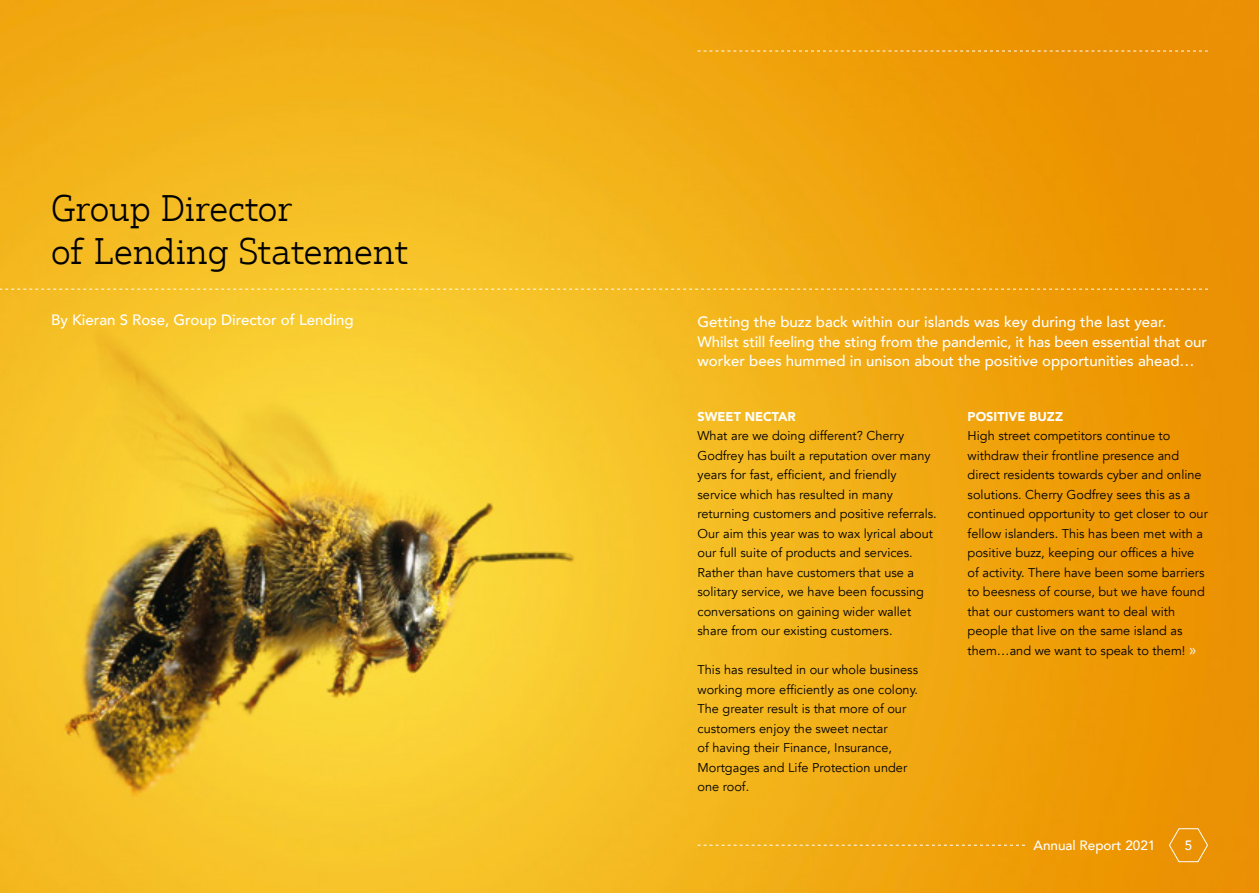
<style>
.page{position:relative;width:1259px;height:893px;background:#fff}
.page>*{position:absolute;margin:0;border:0;box-sizing:border-box;transform-origin:0 0}
.t1{font:300 36px/43.2px "Justus Pro";color:#000}
.t2{font:500 15px/19.5px "Avenir";color:#fff}
.t3{font:500 13.5px "Avenir";color:#fff}
.t4{font:12.75px/19.5px "Avenir";color:#000}
.t5{font:900 12.75px "Avenir";color:#fff}
.s1{font-weight:300;font-size:16.5px;color:#fff}
</style>
<div class="page">
<img style="left:0;top:0;width:1259px;height:893px">
<svg style="left:697px;top:845px;width:328px;height:1px"></svg>
<svg style="left:1168px;top:828px;width:40px;height:34px"></svg>
<svg style="left:0;top:289px;width:1208px;height:1px"></svg>
<svg style="left:697px;top:51px;width:511px;height:1px"></svg>
<h1 class="t1" style="left:51px;top:186px;width:359px">Group Director<br>of Lending Statement</h1>
<p class="t2" style="left:51px;top:310px;width:304px">By Kieran S Rose, Group Director of Lending</p>
<p class="t2" style="left:697px;top:312px;width:511px">Getting the buzz back within our islands was key during the last year.<br>Whilst still feeling the sting from the pandemic, it has been essential that our worker bees hummed in unison about the positive opportunities ahead…</p>
<p class="t5" style="left:697px;top:406px;width:100px">SWEET NECTAR</p>
<p class="t4" style="left:697px;top:427px;width:241px">What are we doing different? Cherry Godfrey has built a reputation over many years for fast, efficient, and friendly service which has resulted in many returning customers and positive referrals.<br>Our aim this year was to wax lyrical about our full suite of products and services.<br>Rather than have customers that use a solitary service, we have been focussing conversations on gaining wider wallet share from our existing customers.</p>
<p class="t4" style="left:697px;top:660px;width:222px">This has resulted in our whole business working more efficiently as one colony.<br>The greater result is that more of our customers enjoy the sweet nectar<br>of having their Finance, Insurance, Mortgages and Life Protection under one roof.</p>
<p class="t5" style="left:967px;top:405px;width:97px">POSITIVE BUZZ</p>
<p class="t4" style="left:967px;top:426px;width:242px">High street competitors continue to withdraw their frontline presence and direct residents towards cyber and online solutions. Cherry Godfrey sees this as a continued opportunity to get closer to our fellow islanders. This has been met with a positive buzz, keeping our offices a hive of activity. There have been some barriers to beesness of course, but we have found that our customers want to deal with people that live on the same island as them…and we want to speak to them! <span class="s1">»</span></p>
<p class="t3" style="left:1033px;top:834px;width:123px">Annual Report 2021</p>
<p class="t3" style="left:1184px;top:834px;width:9px">5</p>
</div>
